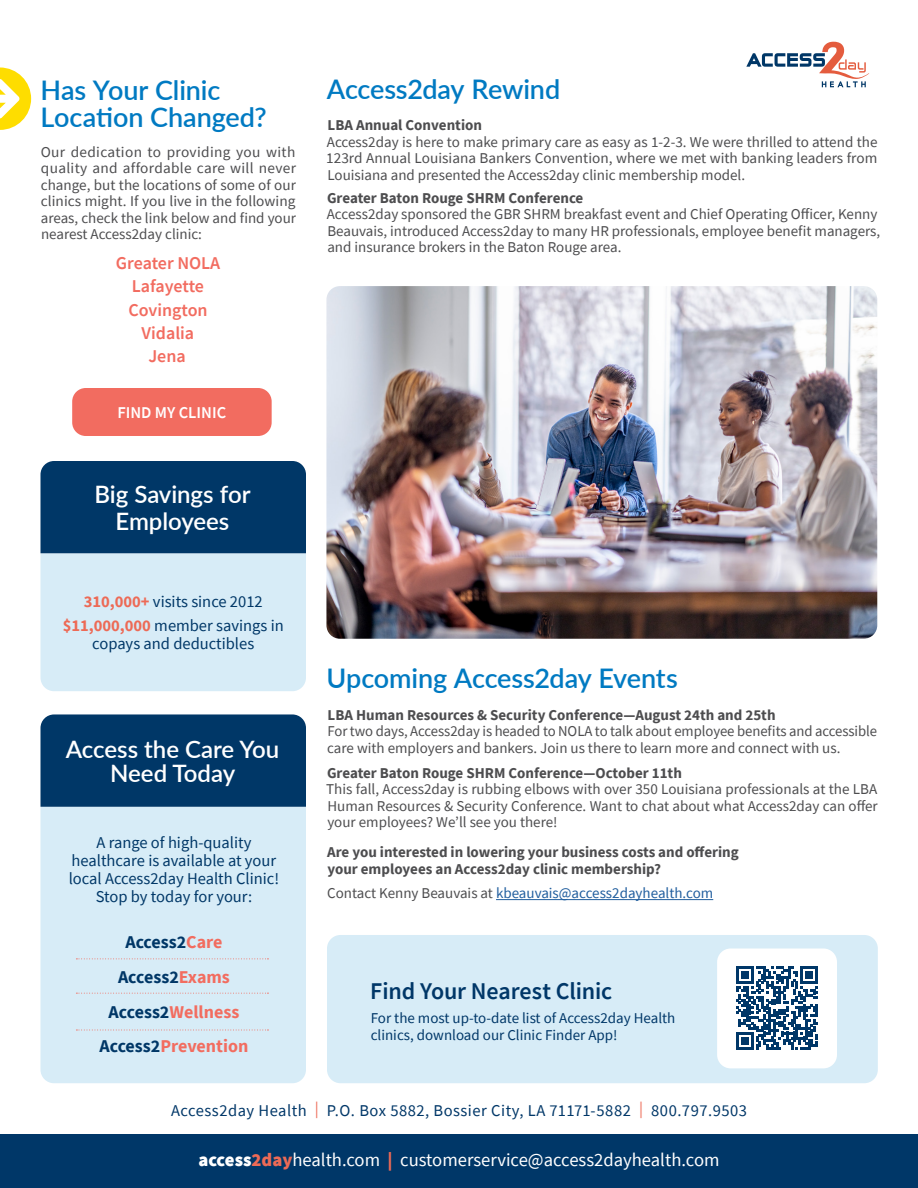
<style>
.page{position:relative;width:918px;height:1188px;background:#fff}
.page>*{position:absolute;margin:0;border:0;box-sizing:border-box;transform-origin:0 0}
.t1{font:600 27px/27px "Lato";letter-spacing:-.005em;color:#007ac2}
.t2{font:600 24px/27px "Lato";color:#fff;text-align:center}
.t3{font:600 24px "Source Sans Pro";letter-spacing:-.005em;color:#003768}
.t4{font:18.6px "Source Sans Pro";color:#fff}
.t5{font:700 18px/34.7px "Source Sans Pro";color:#003767;text-align:center}
.t6{font:600 18px/23.2px "Source Sans Pro";color:#f26c60;text-align:center}
.t7{font:16.5px/18px "Source Sans Pro";color:#003767;text-align:center}
.t8{font:16.5px "Source Sans Pro";letter-spacing:.03em;color:#003768}
.t9{font:600 16.5px "Source Sans Pro";color:#fff}
.t10{font:15px/16.5px "Source Sans Pro";color:#4d4d4f;text-align:justify}
.t11{font:700 15px/16.5px "Source Sans Pro";color:#4d4d4f}
.t12{font:15px/16.5px "Source Sans Pro";color:#003768}
.t13{font:15px "Source Sans Pro";color:#215e9e}
.s1{font-weight:700;color:#ed6a56}
.s2{color:#f26d60}
.s3{color:#4d4d4f}
.s4{color:#ed6a56}
.s5{font-weight:900}
.s6{font-weight:900;color:#ed6a56}
</style>
<div class="page">
<div style="left:0;top:1134px;width:918px;height:54px;background:#003768"></div>
<div style="left:327px;top:935px;width:551px;height:148px;background:#d7ecf7;border-radius:14px"></div>
<div style="left:717px;top:949px;width:120px;height:119px;background:#fff;border-radius:14px"></div>
<svg style="left:736px;top:967px;width:82px;height:82px"></svg>
<svg style="left:0;top:68px;width:31px;height:62px"></svg>
<div style="left:40px;top:807px;width:266px;height:276px;background:#d7ecf7"></div>
<svg style="left:40px;top:461px;width:266px;height:230px;background:#81a3bd"></svg>
<div style="left:40px;top:714px;width:266px;height:93px;background:#003767"></div>
<svg style="left:76px;top:958px;width:192px;height:1px"></svg>
<svg style="left:76px;top:993px;width:192px;height:1px"></svg>
<svg style="left:76px;top:1030px;width:192px;height:1px"></svg>
<hr style="left:496px;top:899px;width:217px;height:1px;background:#215e9e">
<div style="left:72px;top:388px;width:200px;height:48px;background:#f26c60;border-radius:14px"></div>
<svg style="left:746px;top:42px;width:123px;height:45px"></svg>
<img style="left:326px;top:286px;width:551px;height:353px">
<h1 class="t1" style="left:40px;top:75px;width:228px">Has Your Clinic<br>Location Changed?</h1>
<p class="t10" style="left:41px;top:143px;width:257px">Our dedication to providing you with quality and affordable care will never change, but the locations of some of our clinics might. If you live in the following areas, check the link below and find your nearest Access2day clinic:</p>
<p class="t6" style="left:116px;top:251px;width:106px">Greater NOLA<br>Lafayette<br>Covington<br>Vidalia<br>Jena</p>
<p class="t9" style="left:117px;top:401px;width:110px">FIND MY CLINIC</p>
<h2 class="t2" style="left:94px;top:480px;width:158px">Big Savings for<br>Employees</h2>
<p class="t7" style="left:63px;top:589px;width:223px;line-height:24.8px"><span class="s1">310,000+</span> visits since 2012 <span class="s1">$11,000,000</span> member savings in</p>
<p class="t7" style="left:92px;top:635px;width:163px">copays and deductibles</p>
<h2 class="t2" style="left:66px;top:737px;width:215px;line-height:24px">Access the Care You<br>Need Today</h2>
<p class="t7" style="left:69px;top:834px;width:212px">A range of high-quality healthcare is available at your local Access2day Health Clinic!<br>Stop by today for your:</p>
<p class="t5" style="left:100px;top:925px;width:150px">Access2<span class="s2">Care<br></span>Access2<span class="s2">Exams<br></span>Access2<span class="s2">Wellness<br></span>Access2<span class="s2">Prevention</span></p>
<h1 class="t1" style="left:327px;top:75px;width:235px">Access2day Rewind</h1>
<p class="t11" style="left:328px;top:117px;width:156px">LBA Annual Convention</p>
<p class="t10" style="left:326px;top:133px;width:553px">Access2day is here to make primary care as easy as 1-2-3. We were thrilled to attend the 123rd Annual Louisiana Bankers Convention, where we met with banking leaders from Louisiana and presented the Access2day clinic membership model.</p>
<p class="t11" style="left:327px;top:189px;width:258px">Greater Baton Rouge SHRM Conference</p>
<p class="t10" style="left:327px;top:206px;width:555px;text-align:left">Access2day sponsored the GBR SHRM breakfast event and Chief Operating Officer, Kenny<br>Beauvais, introduced Access2day to many HR professionals, employee benefit managers, and insurance brokers in the Baton Rouge area.</p>
<h1 class="t1" style="left:326px;top:664px;width:353px">Upcoming Access2day Events</h1>
<p class="t11" style="left:328px;top:707px;width:450px">LBA Human Resources &amp; Security Conference—August 24th and 25th</p>
<p class="t10" style="left:327px;top:723px;width:551px">For two days, Access2day is headed to NOLA to talk about employee benefits and accessible care with employers and bankers. Join us there to learn more and connect with us.</p>
<p class="t11" style="left:327px;top:764px;width:356px">Greater Baton Rouge SHRM Conference—October 11th</p>
<p class="t10" style="left:326px;top:781px;width:553px">This fall, Access2day is rubbing elbows with over 350 Louisiana professionals at the LBA Human Resources &amp; Security Conference. Want to chat about what Access2day can offer your employees? We’ll see you there!</p>
<p class="t11" style="left:327px;top:844px;width:413px">Are you interested in lowering your business costs and offering your employees an Access2day clinic membership?</p>
<p class="t13" style="left:327px;top:884px;width:388px"><span class="s3">Contact Kenny Beauvais at</span> kbeauvais@access2dayhealth.com</p>
<h2 class="t3" style="left:370px;top:975px;width:244px">Find Your Nearest Clinic</h2>
<p class="t12" style="left:371px;top:1010px;width:306px">For the most up-to-date list of Access2day Health clinics, download our Clinic Finder App!</p>
<p class="t8" style="left:171px;top:1100px;width:577px">Access2day Health <span class="s4">|</span> P.O. Box 5882, Bossier City, LA 71171-5882 <span class="s4">|</span> 800.797.9503</p>
<p class="t4" style="left:198px;top:1148px;width:523px"><span class="s5">access</span><span class="s6">2day</span>health.com <span class="s6">|</span> customerservice@access2dayhealth.com</p>
</div>
